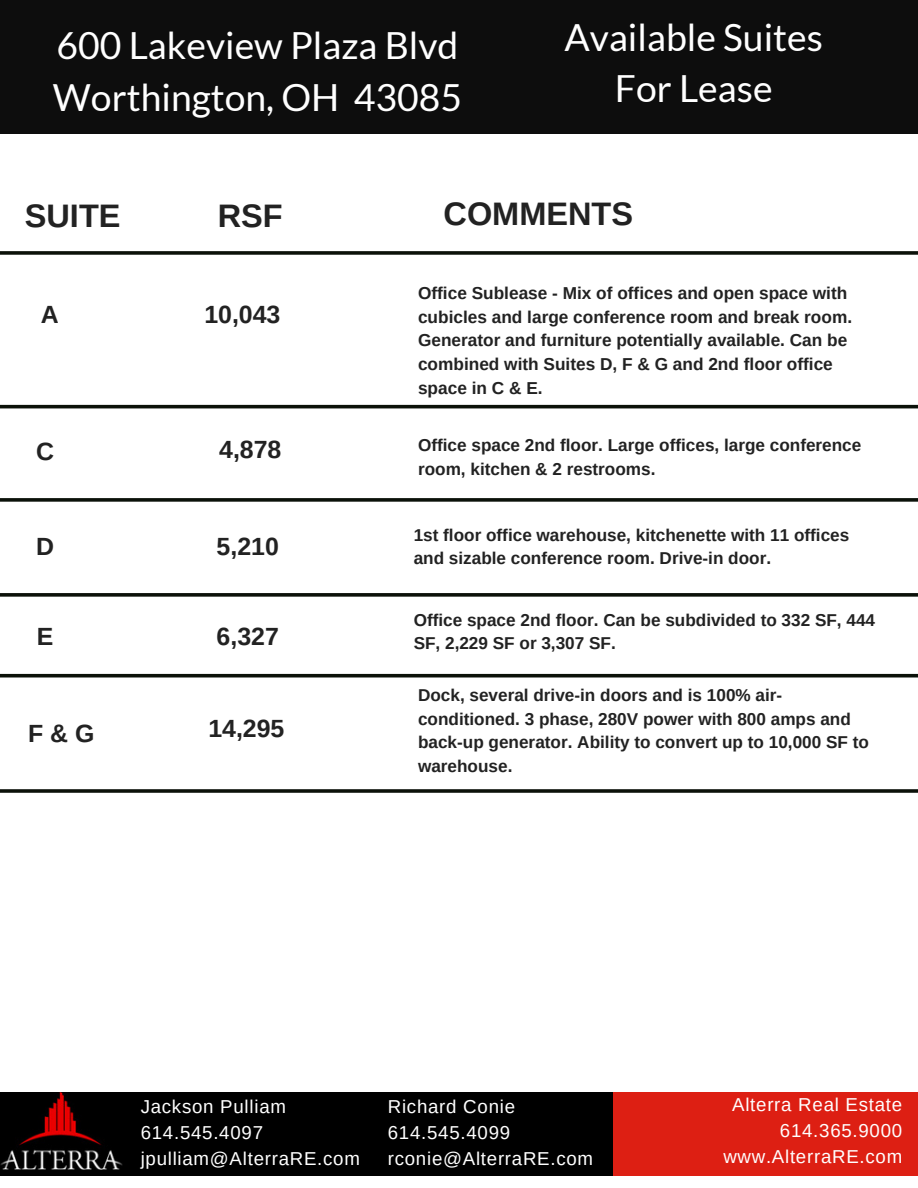
<style>
.page{position:relative;width:918px;height:1188px;background:#fff}
.page>*{position:absolute;margin:0;border:0;box-sizing:border-box;transform-origin:0 0}
.t1{font:37.35px/51.8px "Lato";color:#fff;text-align:center}
.t2{font:700 32.55px "Arimo";color:#222}
.t3{font:700 24.9px "Arimo";color:#222}
.t4{font:18.75px/25.8px "Arimo";letter-spacing:.04em;color:#fff}
.t5{font:700 17.25px/23.7px "Arimo";color:#222}
.t6{font:700 17.1px/23.7px "Arimo";color:#222}
</style>
<div class="page">
<div style="left:0;top:0;width:918px;height:133px;background:#0d0d0d"></div>
<div style="left:0;top:1092px;width:615px;height:83px;background:#000"></div>
<div style="left:614px;top:1092px;width:304px;height:83px;background:#dd1f13"></div>
<svg style="left:0;top:251px;width:918px;height:4px;background:#242922"></svg>
<svg style="left:0;top:404px;width:918px;height:5px;background:#50544e"></svg>
<svg style="left:0;top:673px;width:918px;height:5px;background:#50544e"></svg>
<svg style="left:0;top:498px;width:918px;height:4px;background:#242922"></svg>
<svg style="left:0;top:593px;width:918px;height:4px;background:#242922"></svg>
<img style="left:0;top:1092px;width:123px;height:78px">
<svg style="left:0;top:789px;width:918px;height:4px;background:#242922"></svg>
<h2 class="t1" style="left:53px;top:19px;width:411px;text-align:left">600 Lakeview Plaza Blvd<br>Worthington, OH 43085</h2>
<h2 class="t1" style="left:565px;top:10px;width:260px">Available Suites<br>For Lease</h2>
<h5 class="t2" style="left:25px;top:197px;width:97px">SUITE</h5>
<p class="t2" style="left:218px;top:197px;width:66px">RSF</p>
<h4 class="t2" style="left:444px;top:195px;width:191px">COMMENTS</h4>
<h5 class="t3" style="left:41px;top:301px;width:19px">A</h5>
<h5 class="t3" style="left:36px;top:438px;width:19px">C</h5>
<p class="t3" style="left:204px;top:301px;width:78px">10,043</p>
<p class="t3" style="left:219px;top:436px;width:64px">4,878</p>
<h5 class="t3" style="left:36px;top:533px;width:19px">D</h5>
<h4 class="t3" style="left:217px;top:533px;width:64px">5,210</h4>
<h3 class="t3" style="left:37px;top:622px;width:18px">E</h3>
<h3 class="t3" style="left:217px;top:623px;width:64px">6,327</h3>
<h4 class="t3" style="left:28px;top:719px;width:68px">F&amp;G</h4>
<h5 class="t3" style="left:208px;top:714px;width:78px">14,295</h5>
<h4 class="t5" style="left:418px;top:281px;width:436px">Office Sublease - Mix of offices and open space with cubicles and large conference room and break room.<br>Generator and furniture potentially available. Can be combined with Suites D, F &amp; G and 2nd floor office space in C &amp; E.</h4>
<p class="t6" style="left:418px;top:433px;width:445px">Office space 2nd floor. Large offices, large conference room, kitchen &amp; 2 restrooms.</p>
<p class="t6" style="left:414px;top:523px;width:437px">1st floor office warehouse, kitchenette with 11 offices and sizable conference room. Drive-in door.</p>
<p class="t6" style="left:414px;top:608px;width:463px">Office space 2nd floor. Can be subdivided to 332 SF, 444<br>SF, 2,229 SF or 3,307 SF.</p>
<h4 class="t6" style="left:418px;top:683px;width:452px">Dock, several drive-in doors and is 100% air&shy;conditioned. 3 phase, 280V power with 800 amps and back-up generator. Ability to convert up to 10,000 SF to warehouse.</h4>
<p class="t4" style="left:141px;top:1094px;width:221px">Jackson Pulliam<br>614.545.4097 jpulliam@AlterraRE.com</p>
<p class="t4" style="left:388px;top:1094px;width:207px">Richard Conie<br>614.545.4099 rconie@AlterraRE.com</p>
<h1 class="t4" style="left:732px;top:1092px;width:172px">Alterra Real Estate</h1>
<h1 class="t4" style="left:780px;top:1118px;width:124px">614.365.9000</h1>
<h2 class="t4" style="left:723px;top:1144px;width:180px">www.AlterraRE.com</h2>
</div>
